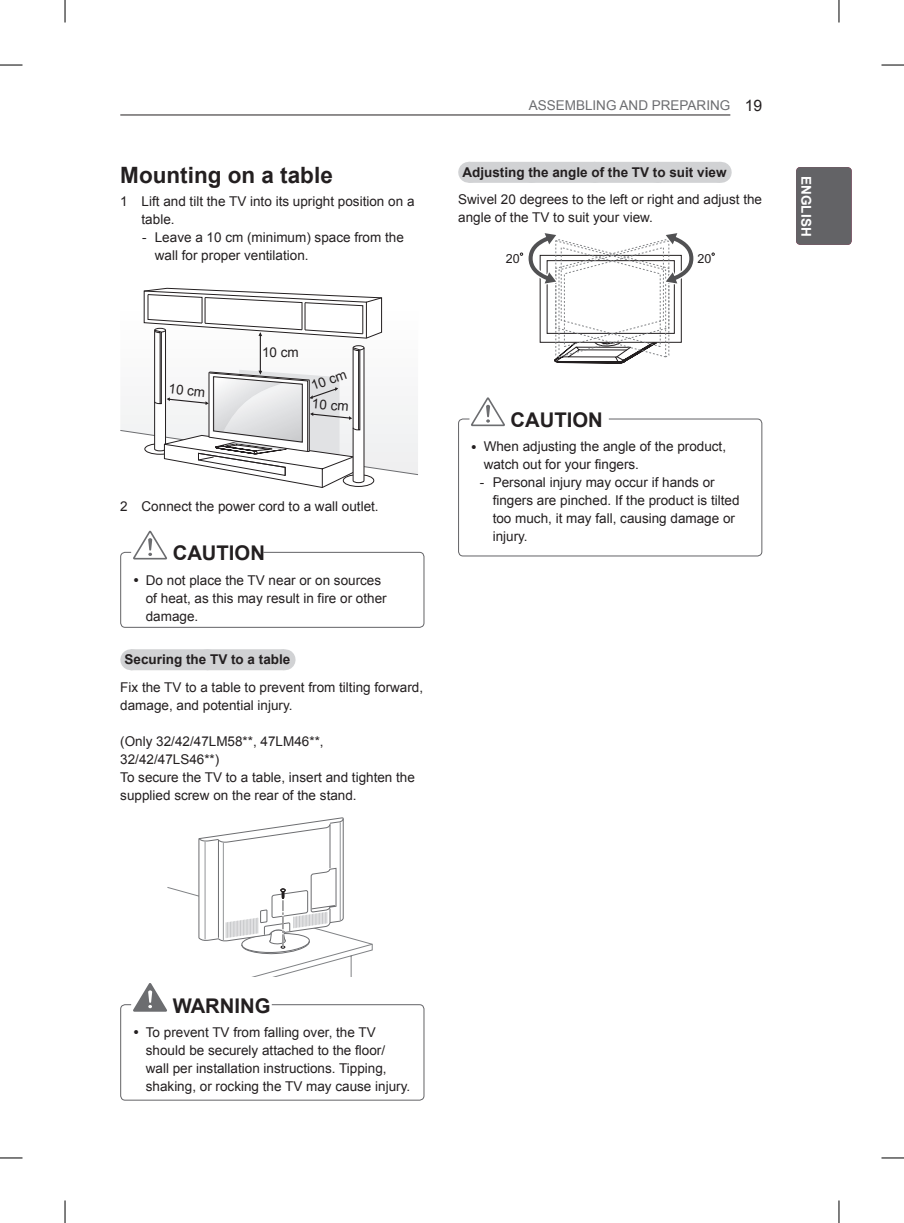
<style>
.page{position:relative;width:904px;height:1223px;background:#fff}
.page>*{position:absolute;margin:0;border:0;box-sizing:border-box;transform-origin:0 0}
.t1{font:700 22.5px "Arial";color:#231f20}
.t2{font:700 20.25px "Arial";color:#231f20}
.t3{font:15.75px "Arial";color:#231f20}
.t4{font:13.5px/18px "Arial";color:#231f20}
.t5{font:700 13.5px "Arial";color:#231f20}
.t6{font:13.5px "Arial";color:#6c6d70}
.t7{font:700 13.5px "Arial";color:#fff}
.t8{font:700 13.5px "Bryant LG";color:#fff}
.t9{font:12.6px "Arial";color:#231f20}
</style>
<div class="page">
<div style="left:796px;top:167px;width:56px;height:78px;background:#636366;border-radius:4px"></div>
<hr style="left:120px;top:115px;width:610px;height:1px;background:#231f20">
<div style="left:131px;top:649px;width:153px;height:21px;background:#d1d2d4"></div>
<svg style="left:212px;top:649px;width:34px;height:1px"></svg>
<svg style="left:284px;top:649px;width:1px;height:21px"></svg>
<svg style="left:120px;top:287px;width:298px;height:201px"></svg>
<svg style="left:133px;top:531px;width:34px;height:28px"></svg>
<svg style="left:167px;top:818px;width:205px;height:159px"></svg>
<svg style="left:133px;top:983px;width:34px;height:29px"></svg>
<div style="left:120px;top:552px;width:304px;height:76px;border:1px solid #636366;border-radius:4px"></div>
<div style="left:120px;top:1004px;width:304px;height:96px;border:1px solid #636366;border-radius:4px"></div>
<div style="left:469px;top:162px;width:251px;height:21px;background:#d1d2d4"></div>
<svg style="left:720px;top:162px;width:1px;height:21px"></svg>
<svg style="left:520px;top:233px;width:174px;height:130px"></svg>
<svg style="left:471px;top:397px;width:34px;height:29px"></svg>
<div style="left:458px;top:419px;width:304px;height:137px;border:1px solid #636366;border-radius:4px"></div>
<svg style="left:0;top:65px;width:22px;height:1px"></svg>
<svg style="left:881px;top:65px;width:23px;height:1px"></svg>
<svg style="left:0;top:1158px;width:22px;height:1px"></svg>
<svg style="left:881px;top:1158px;width:23px;height:1px"></svg>
<svg style="left:65px;top:0;width:1px;height:23px"></svg>
<svg style="left:65px;top:1200px;width:1px;height:23px"></svg>
<svg style="left:839px;top:0;width:1px;height:23px"></svg>
<svg style="left:839px;top:1200px;width:1px;height:23px"></svg>
<h1 class="t1" style="left:120px;top:161px;width:214px">Mounting on a table</h1>
<p class="t4" style="left:142px;top:192px;width:274px;text-indent:-21px">1 Lift and tilt the TV into its upright position on a table.</p>
<p class="t4" style="left:155px;top:228px;width:251px;text-indent:-13px">- Leave a 10 cm (minimum) space from the wall for proper ventilation.</p>
<p class="t4" style="left:170px;top:379px;width:38px;rotate:6deg">10 cm</p>
<p class="t4" style="left:262px;top:343px;width:38px">10 cm</p>
<p class="t4" style="left:308px;top:378px;width:38px;rotate:-20deg">10 cm</p>
<p class="t4" style="left:313px;top:395px;width:38px;rotate:4deg">10 cm</p>
<p class="t4" style="left:120px;top:497px;width:260px">2 Connect the power cord to a wall outlet.</p>
<h2 class="t2" style="left:173px;top:540px;width:94px">CAUTION</h2>
<p class="t4" style="left:146px;top:571px;width:242px">Do not place the TV near or on sources of heat, as this may result in fire or other damage.</p>
<p class="t5" style="left:125px;top:651px;width:167px">Securing the TV to a table</p>
<p class="t4" style="left:120px;top:678px;width:304px">Fix the TV to a table to prevent from tilting forward, damage, and potential injury.</p>
<p class="t4" style="left:120px;top:732px;width:296px">(Only 32/42/47LM58**, 47LM46**, 32/42/47LS46**)<br>To secure the TV to a table, insert and tighten the supplied screw on the rear of the stand.</p>
<p class="t6" style="left:529px;top:97px;width:203px">ASSEMBLING AND PREPARING</p>
<p class="t3" style="left:745px;top:95px;width:19px">19</p>
<p class="t5" style="left:462px;top:163px;width:266px">Adjusting the angle of the TV to suit view</p>
<p class="t4" style="left:458px;top:190px;width:305px">Swivel 20 degrees to the left or right and adjust the angle of the TV to suit your view.</p>
<p class="t9" style="left:506px;top:250px;width:15px">20</p>
<p class="t9" style="left:697px;top:250px;width:15px">20</p>
<h2 class="t2" style="left:511px;top:407px;width:94px">CAUTION</h2>
<p class="t4" style="left:484px;top:438px;width:244px">When adjusting the angle of the product, watch out for your fingers.</p>
<p class="t4" style="left:493px;top:474px;width:248px;text-indent:-13px">- Personal injury may occur if hands or fingers are pinched. If the product is tilted too much, it may fall, causing damage or injury.</p>
<p class="t7" style="left:815px;top:176px;width:62px;rotate:90deg">ENGLISH</p>
<p class="t8" style="left:814px;top:192px;width:29px;rotate:90deg">ENG</p>
<h2 class="t2" style="left:173px;top:992px;width:99px">WARNING</h2>
<p class="t4" style="left:146px;top:1023px;width:266px">To prevent TV from falling over, the TV should be securely attached to the floor/ wall per installation instructions. Tipping, shaking, or rocking the TV may cause injury.</p>
</div>
